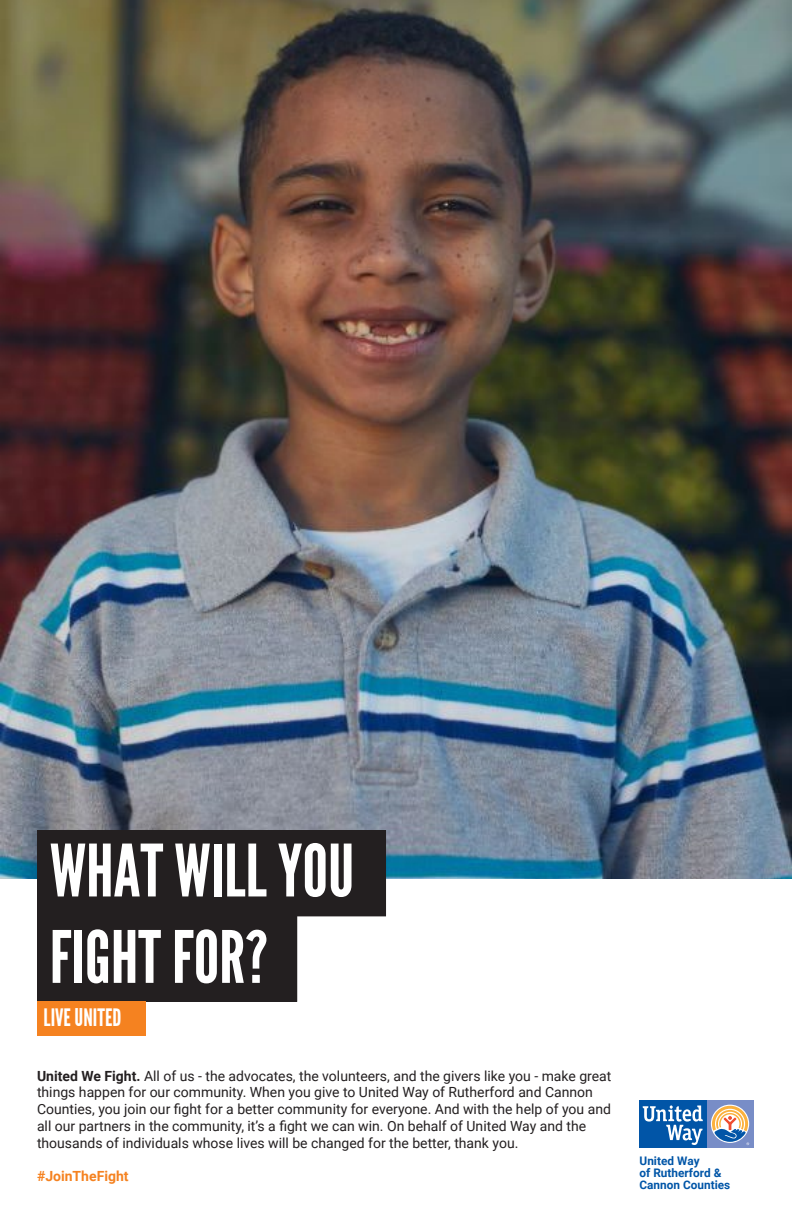
<style>
.page{position:relative;width:792px;height:1224px;background:#fff}
.page>*{position:absolute;margin:0;border:0;box-sizing:border-box;transform-origin:0 0}
.t1{font:72px "League Gothic";color:#fff}
.t2{font:24px "League Gothic";color:#fff}
.t3{font:14px/16.8px "Roboto";color:#231f20}
.t4{font:700 14px "Roboto";color:#f58220}
.t5{font:700 11.8px/11.8px "Roboto";color:#0155a7}
.s1{font-weight:700}
</style>
<div class="page">
<img style="left:0;top:0;width:792px;height:878px">
<div style="left:38px;top:830px;width:348px;height:86px;background:#231f20"></div>
<div style="left:38px;top:916px;width:259px;height:85px;background:#231f20"></div>
<div style="left:37px;top:915px;width:260px;height:87px;border:1px solid #231f20"></div>
<div style="left:37px;top:1002px;width:108px;height:34px;background:#f58220"></div>
<svg style="left:639px;top:1100px;width:115px;height:48px;background:#6089b7"></svg>
<p class="t1" style="left:50px;top:830px;width:306px">WHAT WILL YOU</p>
<p class="t1" style="left:50px;top:916px;width:220px">FIGHT FOR?</p>
<p class="t2" style="left:44px;top:1004px;width:79px">LIVE UNITED</p>
<p class="t3" style="left:37px;top:1067px;width:576px"><span class="s1">United We Fight.</span> All of us - the advocates, the volunteers, and the givers like you - make great</p>
<p class="t3" style="left:37px;top:1083px;width:557px">things happen for our community. When you give to United Way of Rutherford and Cannon</p>
<p class="t3" style="left:37px;top:1100px;width:576px">Counties, you join our fight for a better community for everyone. And with the help of you and all our partners in the community, it’s a fight we can win. On behalf of United Way and the</p>
<p class="t3" style="left:37px;top:1134px;width:483px">thousands of individuals whose lives will be changed for the better, thank you.</p>
<p class="t4" style="left:37px;top:1167px;width:93px">#JoinTheFight</p>
<p class="t5" style="left:640px;top:1154px;width:92px">United Way<br>of Rutherford &amp;<br>Cannon Counties</p>
</div>
